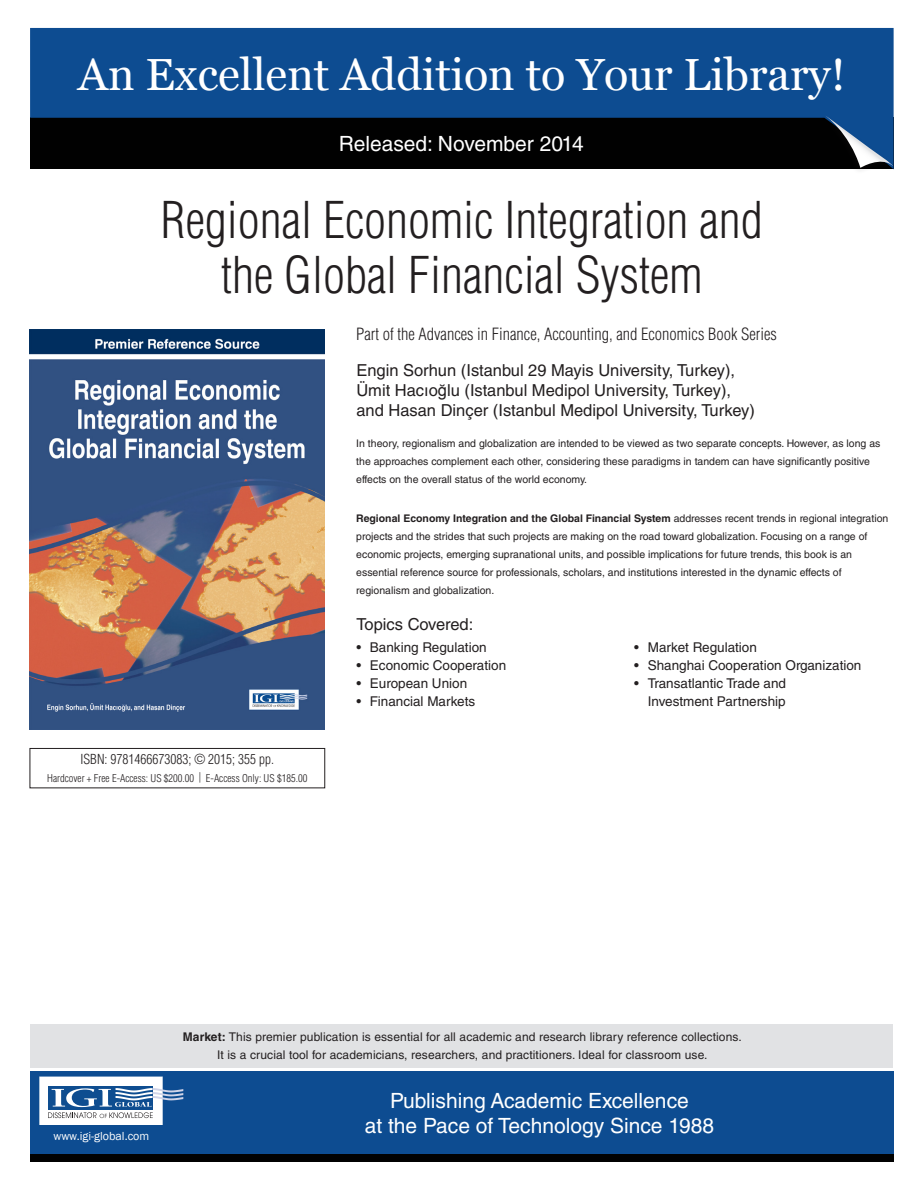
<style>
.page{position:relative;width:918px;height:1188px;background:#fff}
.page>*{position:absolute;margin:0;border:0;box-sizing:border-box;transform-origin:0 0}
.Flyer_Book_Title{font:300 condensed 49.5px/55.5px "Helvetica LT Std";color:#231f20;text-align:center}
.t1{font:45px "Vani";color:#fff}
.t2{font:21px/25.2px "Helvetica LT Std";color:#fff;text-align:center}
.Flyer_Editor{font:16.5px/19.8px "Helvetica LT Std";color:#231f20}
.BookSeriesTitle{font:300 condensed 16.5px "Helvetica LT Std";color:#231f20}
.topicsCoveredItem{font:13.5px/18px "Helvetica LT Std";color:#231f20;text-align:right}
.t3{font:300 condensed 13.5px "Helvetica LT Std";color:#231f20}
.t4{font:12px "Helvetica LT Std";letter-spacing:.01em;color:#231f20}
.t5{font:12px "Franklin Gothic";color:#fff}
.Flyer_BCT{font:10.5px/18px "Helvetica LT Std";color:#231f20}
.t6{font:300 condensed 10.5px "Helvetica LT Std";color:#231f20}
.s1{font-family:"Arial"}
.s2{font-weight:700}
</style>
<div class="page">
<svg style="left:30px;top:28px;width:864px;height:141px;background:#08325f"></svg>
<div style="left:816px;top:111px;width:78px;height:63px;background:#231f20;opacity:.2"></div>
<svg style="left:824px;top:115px;width:69px;height:53px;background:#2f4d6e"></svg>
<div style="left:30px;top:748px;width:295px;height:40px;border:1px solid #231f20"></div>
<div style="left:30px;top:1071px;width:864px;height:83px;background:#0d4c91"></div>
<svg style="left:39px;top:1076px;width:144px;height:49px"></svg>
<div style="left:30px;top:1154px;width:864px;height:8px;background:#010101"></div>
<img style="left:29px;top:330px;width:296px;height:399px">
<div style="left:31px;top:1024px;width:862px;height:44px;background:#e1e2e4"></div>
<p class="t1" style="left:78px;top:48px;width:769px">An Excellent Addition to Your Library!</p>
<p class="t2" style="left:339px;top:131px;width:247px">Released: November 2014</p>
<p class="Flyer_Book_Title" style="left:161px;top:192px;width:603px">Regional Economic Integration and the Global Financial System</p>
<p class="BookSeriesTitle" style="left:356px;top:324px;width:422px">Part of the Advances in Finance, Accounting, and Economics Book Series</p>
<p class="Flyer_Editor" style="left:356px;top:360px;width:400px">Engin Sorhun (Istanbul 29 Mayis University, Turkey),<br>Ümit Hacıo<span class="s1">ğ</span>lu (Istanbul Medipol University, Turkey), and Hasan Dinçer (Istanbul Medipol University, Turkey)</p>
<p class="Flyer_BCT" style="left:356px;top:435px;width:526px">In theory, regionalism and globalization are intended to be viewed as two separate concepts. However, as long as the approaches complement each other, considering these paradigms in tandem can have significantly positive effects on the overall status of the world economy.</p>
<p class="Flyer_BCT" style="left:356px;top:510px;width:534px"><span class="s2">Regional Economy Integration and the Global Financial System</span> addresses recent trends in regional integration projects and the strides that such projects are making on the road toward globalization. Focusing on a range of economic projects, emerging supranational units, and possible implications for future trends, this book is an essential reference source for professionals, scholars, and institutions interested in the dynamic effects of regionalism and globalization.</p>
<p class="t3" style="left:81px;top:751px;width:195px">ISBN: 9781466673083; © 2015; 355 pp.</p>
<p class="t6" style="left:47px;top:772px;width:262px">Hardcover + Free E-Access: US $200.00 | E-Access Only: US $185.00</p>
<p class="Flyer_Editor" style="left:356px;top:614px;width:118px">Topics Covered:</p>
<p class="topicsCoveredItem" style="left:356px;top:639px;width:132px">• Banking Regulation</p>
<p class="topicsCoveredItem" style="left:356px;top:657px;width:151px">• Economic Cooperation</p>
<p class="topicsCoveredItem" style="left:356px;top:675px;width:112px">• European Union</p>
<p class="topicsCoveredItem" style="left:356px;top:693px;width:120px">• Financial Markets</p>
<p class="topicsCoveredItem" style="left:634px;top:639px;width:124px">• Market Regulation</p>
<p class="topicsCoveredItem" style="left:634px;top:657px;width:229px">• Shanghai Cooperation Organization</p>
<p class="topicsCoveredItem" style="left:634px;top:675px;width:153px">• Transatlantic Trade and<br>Investment Partnership</p>
<p class="t5" style="left:53px;top:1128px;width:97px">www.igi-global.com</p>
<p class="t4" style="left:183px;top:1030px;width:560px"><span class="s2">Market:</span> This premier publication is essential for all academic and research library reference collections.</p>
<p class="t4" style="left:217px;top:1048px;width:492px">It is a crucial tool for academicians, researchers, and practitioners. Ideal for classroom use.</p>
<p class="t2" style="left:365px;top:1088px;width:351px">Publishing Academic Excellence<br>at the Pace of Technology Since 1988</p>
</div>
